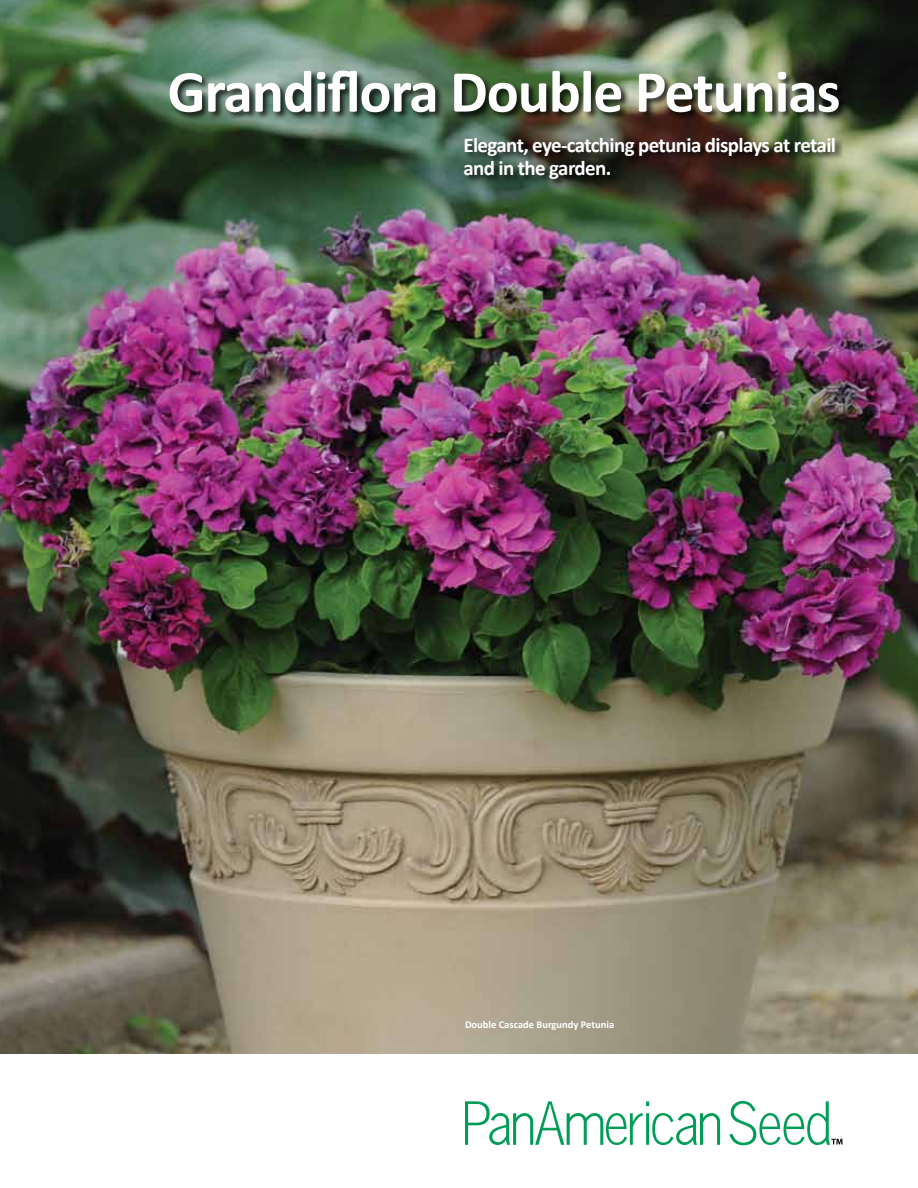
<style>
.page{position:relative;width:918px;height:1188px;background:#fff}
.page>*{position:absolute;margin:0;border:0;box-sizing:border-box;transform-origin:0 0}
.t1{font:700 60px "Calibri";letter-spacing:-.02em;color:#fff}
.t2{font:700 21px/22.5px "Calibri";letter-spacing:-.03em;color:#fff}
.t3{font:700 10.5px "Calibri";color:#fff}
</style>
<div class="page">
<img style="left:0;top:0;width:918px;height:1053px">
<div style="left:169px;top:70px;width:678px;height:118px;background:#000;opacity:.75"></div>
<svg style="left:465px;top:1101px;width:255px;height:44px"></svg>
<svg style="left:729px;top:1101px;width:114px;height:44px"></svg>
<h1 class="t1" style="left:168px;top:54px;width:675px">Grandiflora Double Petunias</h1>
<p class="t2" style="left:463px;top:133px;width:374px">Elegant, eye-catching petunia displays at retail and in the garden.</p>
<p class="t3" style="left:465px;top:1018px;width:151px">Double Cascade Burgundy Petunia</p>
</div>
